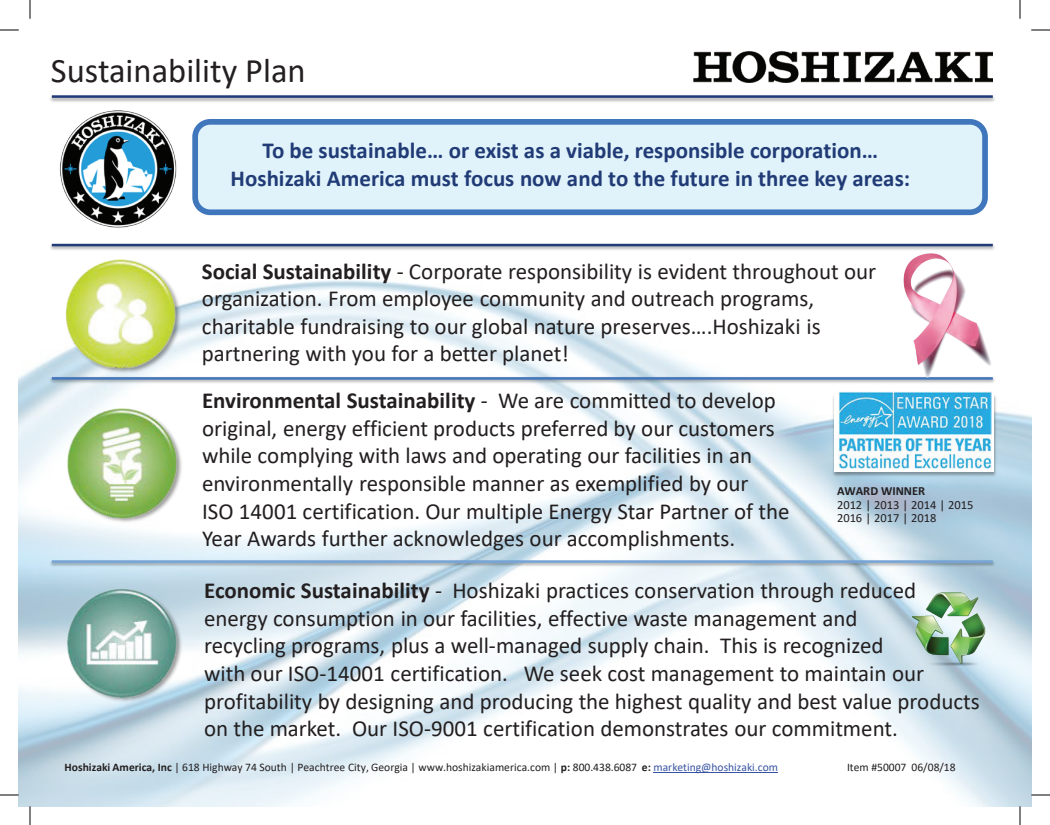
<style>
.page{position:relative;width:1050px;height:825px;background:#fff}
.page>*{position:absolute;margin:0;border:0;box-sizing:border-box;transform-origin:0 0}
.t1{font:34.5px "Calibri";color:#231f20}
.t2{font:23px/27.6px "Calibri";color:#231f20}
.t3{font:700 23px/27.6px "Calibri";color:#213b76;text-align:center}
.t4{font:12.5px/13.5px "Calibri";color:#231f20}
.t5{font:700 12.5px "Calibri";color:#231f20}
.t6{font:11.5px "Calibri";color:#231f20}
.s1{font-weight:700}
.s2{color:#3853a3}
</style>
<div class="page">
<img style="left:19px;top:82px;width:1012px;height:724px">
<img style="left:48px;top:93px;width:950px;height:11px">
<hr style="left:52px;top:95px;width:941px;height:3px;background:#213b76">
<img style="left:693px;top:50px;width:300px;height:32px">
<img style="left:48px;top:375px;width:950px;height:11px">
<hr style="left:52px;top:377px;width:941px;height:3px;background:#4375bb">
<img style="left:48px;top:558px;width:950px;height:11px">
<hr style="left:52px;top:560px;width:941px;height:3px;background:#77a4d6">
<img style="left:48px;top:242px;width:950px;height:10px">
<hr style="left:52px;top:244px;width:941px;height:2px;background:#213b76">
<img style="left:61px;top:251px;width:124px;height:130px">
<img style="left:64px;top:254px;width:113px;height:119px">
<img style="left:61px;top:400px;width:127px;height:130px">
<img style="left:64px;top:403px;width:116px;height:119px">
<img style="left:61px;top:580px;width:126px;height:130px">
<img style="left:64px;top:583px;width:115px;height:119px">
<img style="left:912px;top:593px;width:73px;height:73px">
<div style="left:192px;top:119px;width:796px;height:96px;background:#e0f3fb;border:6px solid #4077bc;border-radius:15px"></div>
<img style="left:894px;top:245px;width:103px;height:143px">
<hr style="left:653px;top:772px;width:125px;height:1px;background:#3853a3">
<img style="left:56px;top:107px;width:124px;height:124px">
<img style="left:830px;top:392px;width:168px;height:86px">
<div style="left:835px;top:394px;width:159px;height:78px;background:#fff"></div>
<img style="left:838px;top:391px;width:154px;height:77px">
<svg style="left:0;top:29px;width:19px;height:2px"></svg>
<svg style="left:1031px;top:29px;width:19px;height:2px"></svg>
<svg style="left:0;top:794px;width:19px;height:2px"></svg>
<svg style="left:1031px;top:794px;width:19px;height:2px"></svg>
<svg style="left:29px;top:0;width:2px;height:19px"></svg>
<svg style="left:29px;top:806px;width:2px;height:19px"></svg>
<svg style="left:1019px;top:0;width:2px;height:19px"></svg>
<svg style="left:1019px;top:806px;width:2px;height:19px"></svg>
<h1 class="t1" style="left:51px;top:47px;width:256px">Sustainability Plan</h1>
<p class="t3" style="left:231px;top:136px;width:681px">To be sustainable… or exist as a viable, responsible corporation…<br>Hoshizaki America must focus now and to the future in three key areas:</p>
<p class="t2" style="left:202px;top:257px;width:676px"><span class="s1">Social Sustainability</span> - Corporate responsibility is evident throughout our organization. From employee community and outreach programs, charitable fundraising to our global nature preserves….Hoshizaki is partnering with you for a better planet!</p>
<p class="t2" style="left:202px;top:386px;width:589px"><span class="s1">Environmental Sustainability</span> - We are committed to develop original, energy efficient products preferred by our customers while complying with laws and operating our facilities in an environmentally responsible manner as exemplified by our<br>ISO 14001 certification. Our multiple Energy Star Partner of the Year Awards further acknowledges our accomplishments.</p>
<p class="t2" style="left:204px;top:576px;width:777px"><span class="s1">Economic Sustainability</span> - Hoshizaki practices conservation through reduced energy consumption in our facilities, effective waste management and<br>recycling programs, plus a well-managed supply chain. This is recognized<br>with our ISO-14001 certification. We seek cost management to maintain our profitability by designing and producing the highest quality and best value products on the market. Our ISO-9001 certification demonstrates our commitment.</p>
<p class="t5" style="left:837px;top:482px;width:90px">AWARD WINNER</p>
<p class="t4" style="left:837px;top:497px;width:138px">2012 | 2013 | 2014 | 2015<br>2016 | 2017 | 2018</p>
<p class="t6" style="left:65px;top:759px;width:715px"><span class="s1">Hoshizaki America, Inc</span> | 618 Highway 74 South | Peachtree City, Georgia | www.hoshizakiamerica.com | <span class="s1">p:</span> 800.438.6087 <span class="s1">e:</span> <span class="s2">marketing@hoshizaki.com</span></p>
<p class="t6" style="left:847px;top:759px;width:110px">Item #50007 06/08/18</p>
</div>
